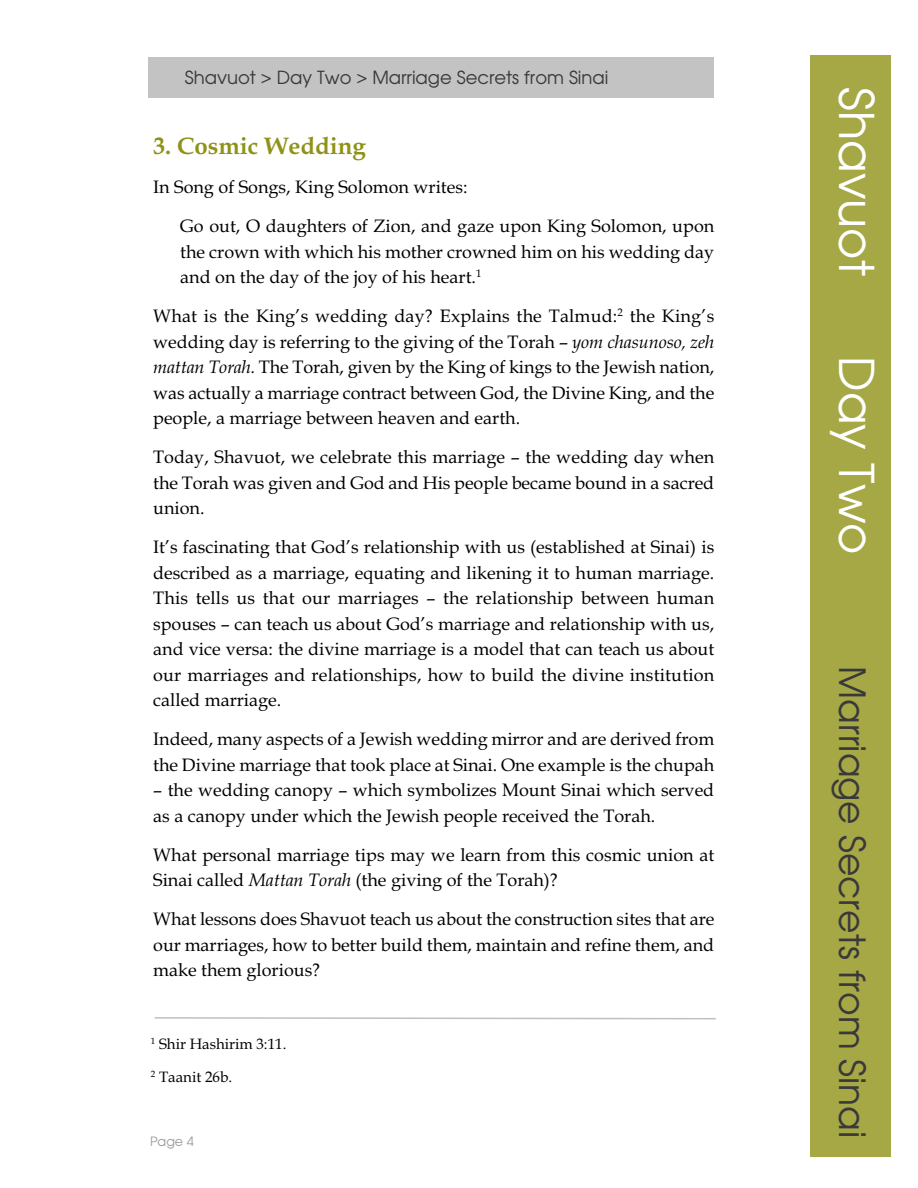
<style>
.page{position:relative;width:918px;height:1188px;background:#fff}
.page>*{position:absolute;margin:0;border:0;box-sizing:border-box;transform-origin:0 0}
.t1{font:47.7px "Avalon Plain";color:#fff}
.t2{font:36px "Avalon Plain";color:#39383a}
.t3{font:700 24px "Book Antiqua";color:#8f9217}
.t4{font:18px/25.5px "Book Antiqua";color:#000}
.t5{font:18px "Avalon Plain";color:#39383a}
.t6{font:15px "Book Antiqua";color:#000}
.t7{font:12.75px "Avalon Plain";color:#9c9c9c}
.s1{font-style:italic}
</style>
<div class="page">
<div style="left:810px;top:55px;width:81px;height:1101px;background:#a5a845"></div>
<div style="left:148px;top:57px;width:566px;height:41px;background:#c3c3c4"></div>
<svg style="left:154px;top:1017px;width:562px;height:3px"></svg>
<p class="t5" style="left:185px;top:68px;width:425px">Shavuot &gt; Day Two &gt; Marriage Secrets from Sinai</p>
<h3 class="t3" style="left:153px;top:132px;width:214px">3. Cosmic Wedding</h3>
<p class="t4" style="left:180px;top:168px;width:536px;line-height:39px;text-indent:-27px">In Song of Songs, King Solomon writes:<br>Go out, O daughters of Zion, and gaze upon King Solomon, upon</p>
<p class="t4" style="left:180px;top:239px;width:536px">the crown with which his mother crowned him on his wedding day and on the day of the joy of his heart.<sup>1</sup></p>
<p class="t4" style="left:153px;top:303px;width:563px;text-align:justify">What is the King’s wedding day? Explains the Talmud:<sup>2</sup> the King’s wedding day is referring to the giving of the Torah – <span class="s1">yom chasunoso, zeh mattan Torah.</span> The Torah, given by the King of kings to the Jewish nation, was actually a marriage contract between God, the Divine King, and the people, a marriage between heaven and earth.</p>
<p class="t4" style="left:153px;top:444px;width:563px;text-align:justify">Today, Shavuot, we celebrate this marriage – the wedding day when the Torah was given and God and His people became bound in a sacred union.</p>
<p class="t4" style="left:153px;top:534px;width:563px;text-align:justify">It’s fascinating that God’s relationship with us (established at Sinai) is described as a marriage, equating and likening it to human marriage.<br>This tells us that our marriages – the relationship between human spouses – can teach us about God’s marriage and relationship with us, and vice versa: the divine marriage is a model that can teach us about our marriages and relationships, how to build the divine institution called marriage.</p>
<p class="t4" style="left:153px;top:726px;width:563px">Indeed, many aspects of a Jewish wedding mirror and are derived from the Divine marriage that took place at Sinai. One example is the chupah</p>
<p class="t4" style="left:153px;top:777px;width:563px">– the wedding canopy – which symbolizes Mount Sinai which served as a canopy under which the Jewish people received the Torah.</p>
<p class="t4" style="left:153px;top:842px;width:563px">What personal marriage tips may we learn from this cosmic union at<br>Sinai called <span class="s1">Mattan Torah</span> (the giving of the Torah)?</p>
<p class="t4" style="left:153px;top:906px;width:563px;text-align:justify">What lessons does Shavuot teach us about the construction sites that are our marriages, how to better build them, maintain and refine them, and make them glorious?</p>
<p class="t6" style="left:151px;top:1035px;width:137px"><sup>1</sup> Shir Hashirim 3:11.</p>
<p class="t6" style="left:151px;top:1068px;width:83px"><sup>2</sup> Taanit 26b.</p>
<p class="t7" style="left:150px;top:1134px;width:45px">Page 4</p>
<h1 class="t1" style="left:883px;top:87px;width:190px;rotate:90deg">Shavuot</h1>
<h1 class="t1" style="left:883px;top:356px;width:199px;rotate:90deg">Day Two</h1>
<h2 class="t2" style="left:872px;top:666px;width:474px;rotate:90deg">Marriage Secrets from Sinai</h2>
</div>
